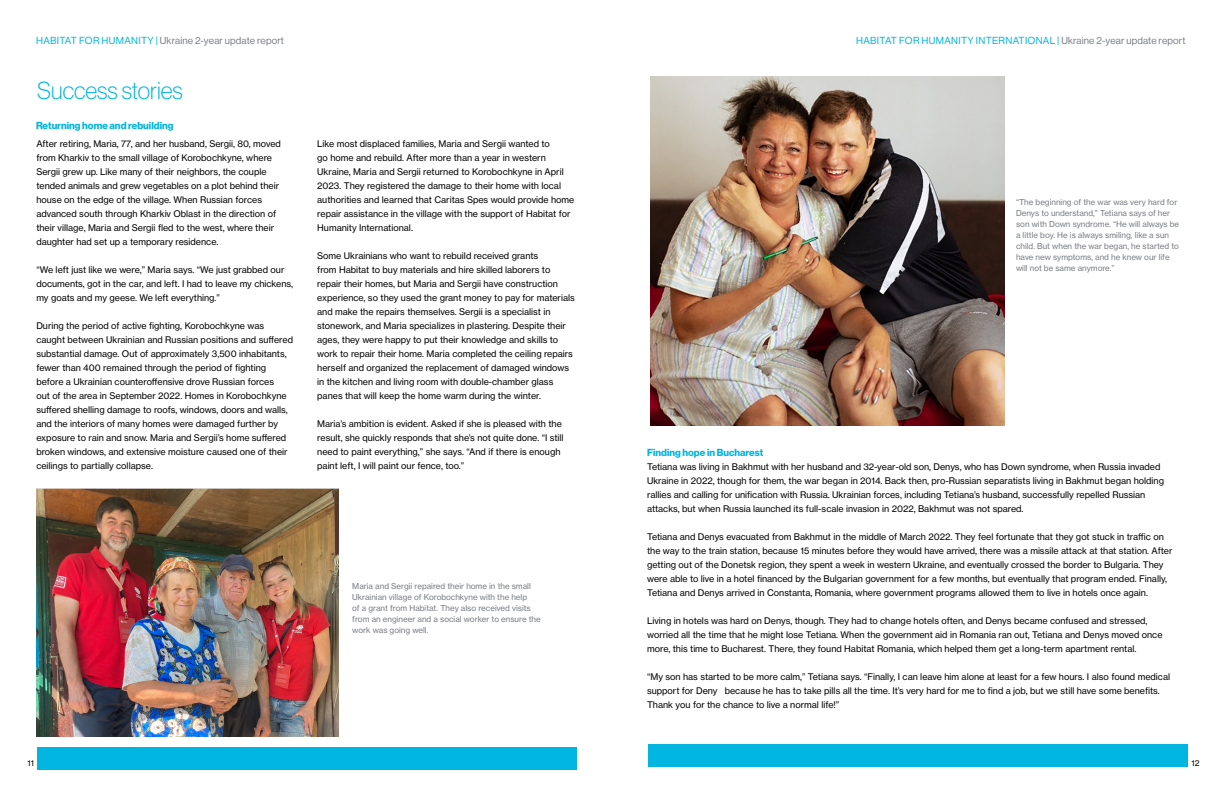
<style>
.page{position:relative;width:1224px;height:792px;background:#fff}
.page>*{position:absolute;margin:0;border:0;box-sizing:border-box;transform-origin:0 0}
.t1{font:24px "N Haas Grotesk DS Pro 35 X Lt";color:#00b5df}
.t2{font:10px "N Haas Grotesk DS Pro 55 Rg";letter-spacing:.025em;color:#00b5df}
.t3{font:10px "N Haas Grotesk DS Pro 75 Bd";color:#00b5df}
.t4{font:10px "N Haas Grotesk DS Pro 55 Rg";letter-spacing:.015em;color:#797d82}
.t5{font:9px/14px "N Haas Grotesk TX Pro 55 Rg";color:#000}
.t6{font:8px/11px "N Haas Grotesk TX Pro 55 Rg";color:#797d82}
.t7{font:8px "N Haas Grotesk TX Pro 55 Rg";color:#000}
.s1{color:#00b5df}
.s2{color:#797d82}
</style>
<div class="page">
<img style="left:36px;top:488px;width:303px;height:248px">
<img style="left:650px;top:76px;width:354px;height:349px">
<div style="left:37px;top:748px;width:540px;height:22px;background:#00b5df"></div>
<div style="left:648px;top:745px;width:540px;height:22px;background:#00b5df"></div>
<p class="t4" style="left:36px;top:35px;width:249px"><span class="s1">HABITAT FOR HUMANITY |</span> Ukraine 2-year update report</p>
<p class="t2" style="left:856px;top:35px;width:331px">HABITAT FOR HUMANITY INTERNATIONAL | <span class="s2">Ukraine 2-year update report</span></p>
<h1 class="t1" style="left:37px;top:77px;width:147px">Success stories</h1>
<p class="t3" style="left:36px;top:119px;width:139px">Returning home and rebuilding</p>
<p class="t5" style="left:36px;top:136px;width:246px">After retiring, Maria, 77, and her husband, Sergii, 80, moved from Kharkiv to the small village of Korobochkyne, where Sergii grew up. Like many of their neighbors, the couple tended animals and grew vegetables on a plot behind their house on the edge of the village. When Russian forces advanced south through Kharkiv Oblast in the direction of their village, Maria and Sergii fled to the west, where their daughter had set up a temporary residence.</p>
<p class="t5" style="left:36px;top:262px;width:258px">“We left just like we were,” Maria says. “We just grabbed our documents, got in the car, and left. I had to leave my chickens, my goats and my geese. We left everything.”</p>
<p class="t5" style="left:36px;top:318px;width:258px">During the period of active fighting, Korobochkyne was caught between Ukrainian and Russian positions and suffered substantial damage. Out of approximately 3,500 inhabitants, fewer than 400 remained through the period of fighting before a Ukrainian counteroffensive drove Russian forces<br>out of the area in September 2022. Homes in Korobochkyne suffered shelling damage to roofs, windows, doors and walls, and the interiors of many homes were damaged further by exposure to rain and snow. Maria and Sergii’s home suffered broken windows, and extensive moisture caused one of their ceilings to partially collapse.</p>
<p class="t5" style="left:317px;top:136px;width:259px">Like most displaced families, Maria and Sergii wanted to<br>go home and rebuild. After more than a year in western Ukraine, Maria and Sergii returned to Korobochkyne in April 2023. They registered the damage to their home with local authorities and learned that Caritas Spes would provide home repair assistance in the village with the support of Habitat for Humanity International.</p>
<p class="t5" style="left:317px;top:249px;width:259px">Some Ukrainians who want to rebuild received grants<br>from Habitat to buy materials and hire skilled laborers to repair their homes, but Maria and Sergii have construction experience, so they used the grant money to pay for materials and make the repairs themselves. Sergii is a specialist in stonework, and Maria specializes in plastering. Despite their ages, they were happy to put their knowledge and skills to work to repair their home. Maria completed the ceiling repairs herself and organized the replacement of damaged windows in the kitchen and living room with double-chamber glass panes that will keep the home warm during the winter.</p>
<p class="t5" style="left:317px;top:417px;width:248px">Maria’s ambition is evident. Asked if she is pleased with the result, she quickly responds that she’s not quite done. “I still need to paint everything,” she says. “And if there is enough paint left, I will paint our fence, too.”</p>
<p class="t6" style="left:352px;top:580px;width:190px">Maria and Sergii repaired their home in the small Ukrainian village of Korobochkyne with the help<br>of a grant from Habitat. They also received visits from an engineer and a social worker to ensure the work was going well.</p>
<p class="t6" style="left:1016px;top:196px;width:165px">“The beginning of the war was very hard for Denys to understand,” Tetiana says of her son with Down syndrome. “He will always be a little boy. He is always smiling, like a sun child. But when the war began, he started to have new symptoms, and he knew our life will not be same anymore.”</p>
<p class="t3" style="left:647px;top:446px;width:118px">Finding hope in Bucharest</p>
<p class="t5" style="left:647px;top:459px;width:518px">Tetiana was living in Bakhmut with her husband and 32-year-old son, Denys, who has Down syndrome, when Russia invaded Ukraine in 2022, though for them, the war began in 2014. Back then, pro-Russian separatists living in Bakhmut began holding rallies and calling for unification with Russia. Ukrainian forces, including Tetiana’s husband, successfully repelled Russian attacks, but when Russia launched its full-scale invasion in 2022, Bakhmut was not spared.</p>
<p class="t5" style="left:647px;top:529px;width:527px">Tetiana and Denys evacuated from Bakhmut in the middle of March 2022. They feel fortunate that they got stuck in traffic on the way to the train station, because 15 minutes before they would have arrived, there was a missile attack at that station. After getting out of the Donetsk region, they spent a week in western Ukraine, and eventually crossed the border to Bulgaria. They were able to live in a hotel financed by the Bulgarian government for a few months, but eventually that program ended. Finally, Tetiana and Denys arrived in Constanta, Romania, where government programs allowed them to live in hotels once again.</p>
<p class="t5" style="left:647px;top:613px;width:517px">Living in hotels was hard on Denys, though. They had to change hotels often, and Denys became confused and stressed, worried all the time that he might lose Tetiana. When the government aid in Romania ran out, Tetiana and Denys moved once more, this time to Bucharest. There, they found Habitat Romania, which helped them get a long-term apartment rental.</p>
<p class="t5" style="left:647px;top:669px;width:525px">“My son has started to be more calm,” Tetiana says. “Finally, I can leave him alone at least for a few hours. I also found medical support for Deny because he has to take pills all the time. It’s very hard for me to find a job, but we still have some benefits.<br>Thank you for the chance to live a normal life!”</p>
<p class="t7" style="left:28px;top:758px;width:8px">11</p>
<p class="t7" style="left:1192px;top:758px;width:9px">12</p>
</div>
